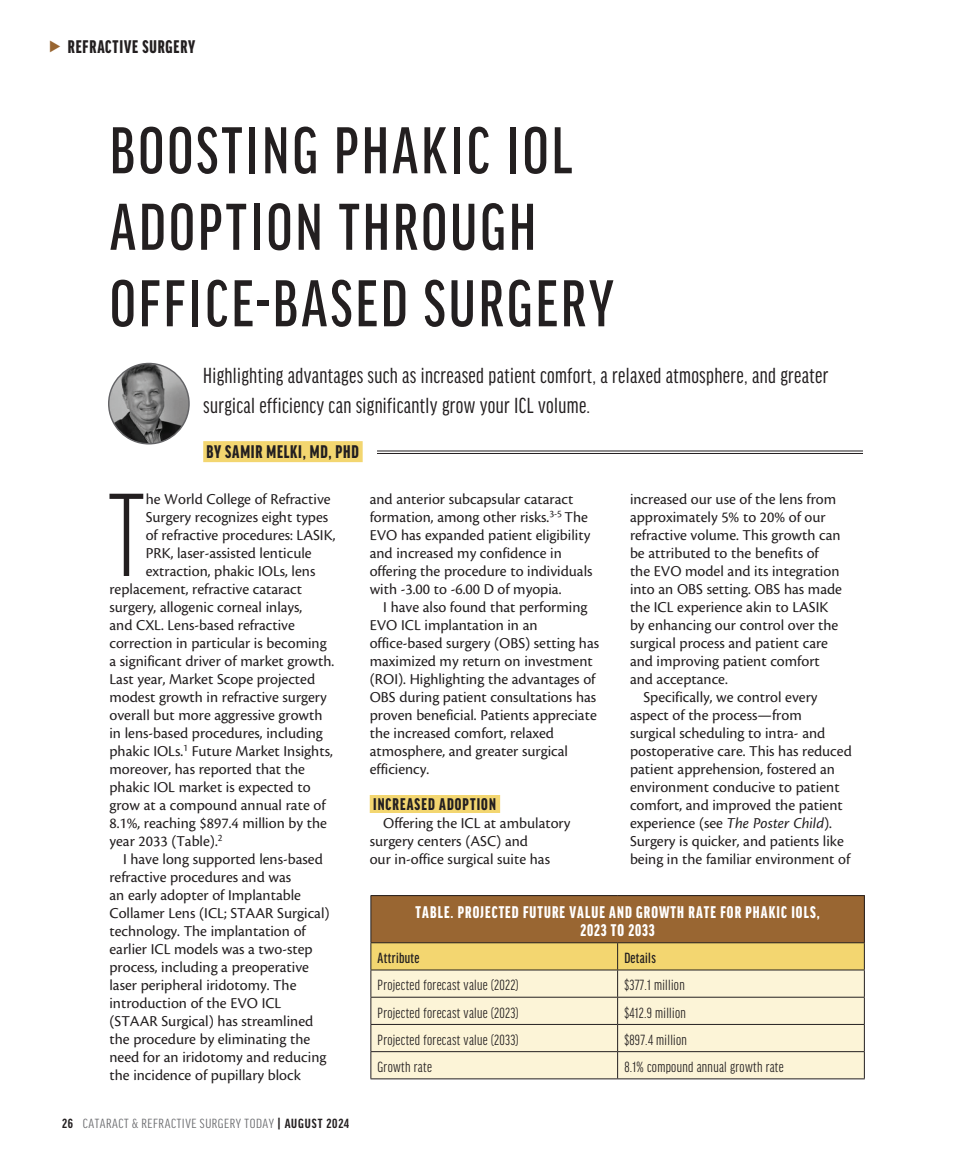
<style>
.page{position:relative;width:972px;height:1161px;background:#fff}
.page>*{position:absolute;margin:0;border:0;box-sizing:border-box;transform-origin:0 0}
.body_first{font:300 extra-condensed 126.15px "Good Headline Pro";color:#231f20}
.headline{font:500 extra-condensed 70.5px/76.5px "Good Headline Pro";letter-spacing:.045em;color:#231f20}
.deck{font:23.25px/30.8px "Good Headline Pro X Cond News";letter-spacing:.015em;color:#231f20}
.author{font:900 extra-condensed 19.5px "Good Headline Pro";letter-spacing:.04em;color:#231f20}
.table_header{font:900 extra-condensed 18px/18px "Good Headline Pro";letter-spacing:.06em;color:#fff;text-align:center}
.subhead{font:900 extra-condensed 18px "Good Headline Pro";letter-spacing:.06em;color:#231f20}
.body{font:15.75px/18px "Cronos Pro";color:#231f20}
.body_first-2{font:15.75px "Cronos Pro";color:#231f20}
.table_body{font:extra-condensed 15.75px "Good Headline Pro";letter-spacing:.02em;color:#231f20}
.table_subhead{font:500 extra-condensed 15.75px "Good Headline Pro";letter-spacing:.02em;color:#231f20}
.t1{font:extra-condensed 14.1px "Good Headline Pro";letter-spacing:.035em;color:#6c6d70;scale:1.11 1}
.s1{font-weight:700;color:#231f20}
.s2{font-style:italic}
</style>
<div class="page">
<div style="left:370px;top:795px;width:130px;height:18px;background:#f3d670"></div>
<div style="left:203px;top:441px;width:160px;height:21px;background:#f3d670"></div>
<hr style="left:377px;top:451px;width:486px;height:1px;background:#231f20">
<hr style="left:377px;top:453px;width:486px;height:1px;background:#231f20">
<img style="left:109px;top:363px;width:80px;height:81px;border-radius:40px">
<div style="left:108px;top:363px;width:82px;height:82px;border:1px solid #636366;border-radius:50%"></div>
<div style="left:371px;top:896px;width:493px;height:47px;background:#996632"></div>
<hr style="left:370px;top:895px;width:248px;height:1px;background:#231f20">
<hr style="left:370px;top:896px;width:1px;height:46px;background:#231f20">
<hr style="left:618px;top:895px;width:247px;height:1px;background:#231f20">
<hr style="left:864px;top:896px;width:1px;height:46px;background:#231f20">
<hr style="left:370px;top:942px;width:248px;height:1px;background:#231f20">
<hr style="left:618px;top:942px;width:247px;height:1px;background:#231f20">
<svg style="left:370px;top:943px;width:495px;height:135px;background:#f2e6bc"></svg>
<hr style="left:370px;top:1078px;width:248px;height:1px;background:#231f20">
<hr style="left:618px;top:1078px;width:247px;height:1px;background:#231f20">
<p class="author" style="left:68px;top:37px;width:129px">REFRACTIVE SURGERY</p>
<p class="headline" style="left:110px;top:113px;width:505px">BOOSTING PHAKIC IOL<br>ADOPTION THROUGH<br>OFFICE-BASED SURGERY</p>
<p class="deck" style="left:203px;top:360px;width:627px">Highlighting advantages such as increased patient comfort, a relaxed atmosphere, and greater surgical efficiency can significantly grow your ICL volume.</p>
<p class="author" style="left:206px;top:442px;width:154px">BY SAMIR MELKI, MD, PHD</p>
<p class="body_first" style="left:108px;top:473px;width:37px">T</p>
<p class="body_first-2" style="left:146px;top:490px;width:186px">he World College of Refractive</p>
<p class="body_first-2" style="left:146px;top:508px;width:184px">Surgery recognizes eight types</p>
<p class="body_first-2" style="left:146px;top:526px;width:191px">of refractive procedures: LASIK,</p>
<p class="body_first-2" style="left:146px;top:544px;width:168px">PRK, laser-assisted lenticule</p>
<p class="body_first-2" style="left:146px;top:562px;width:171px">extraction, phakic IOLs, lens</p>
<p class="body_first-2" style="left:110px;top:580px;width:194px">replacement, refractive cataract</p>
<p class="body_first-2" style="left:110px;top:598px;width:194px">surgery, allogenic corneal inlays,</p>
<p class="body_first-2" style="left:110px;top:616px;width:187px">and CXL. Lens-based refractive</p>
<p class="body_first-2" style="left:110px;top:634px;width:219px">correction in particular is becoming</p>
<p class="body_first-2" style="left:110px;top:652px;width:226px">a significant driver of market growth.</p>
<p class="body_first-2" style="left:110px;top:670px;width:207px">Last year, Market Scope projected</p>
<p class="body_first-2" style="left:110px;top:688px;width:219px">modest growth in refractive surgery</p>
<p class="body_first-2" style="left:110px;top:706px;width:215px">overall but more aggressive growth</p>
<p class="body_first-2" style="left:110px;top:724px;width:215px">in lens-based procedures, including</p>
<p class="body_first-2" style="left:110px;top:742px;width:225px">phakic IOLs.<sup>1</sup> Future Market Insights,</p>
<p class="body_first-2" style="left:110px;top:760px;width:197px">moreover, has reported that the</p>
<p class="body_first-2" style="left:110px;top:778px;width:203px">phakic IOL market is expected to</p>
<p class="body_first-2" style="left:110px;top:796px;width:218px">grow at a compound annual rate of</p>
<p class="body_first-2" style="left:110px;top:814px;width:219px">8.1%, reaching $897.4 million by the</p>
<p class="body_first-2" style="left:110px;top:832px;width:115px">year 2033 (Table).<sup>2</sup></p>
<p class="body" style="left:110px;top:850px;width:222px;text-indent:14px">I have long supported lens-based refractive procedures and was<br>an early adopter of Implantable<br>Collamer Lens (ICL; STAAR Surgical) technology. The implantation of earlier ICL models was a two-step process, including a preoperative laser peripheral iridotomy. The introduction of the EVO ICL (STAAR Surgical) has streamlined the procedure by eliminating the need for an iridotomy and reducing the incidence of pupillary block</p>
<p class="t1" style="left:62px;top:1117px;width:260px"><span class="s1">26</span> CATARACT &amp; REFRACTIVE SURGERY TODAY <span class="s1">| AUGUST 2024</span></p>
<p class="body" style="left:370px;top:490px;width:224px">and anterior subcapsular cataract formation, among other risks.<sup>3-5</sup> The EVO has expanded patient eligibility and increased my confidence in offering the procedure to individuals with -3.00 to -6.00 D of myopia.</p>
<p class="body" style="left:370px;top:598px;width:231px;text-indent:14px">I have also found that performing EVO ICL implantation in an office-based surgery (OBS) setting has maximized my return on investment (ROI). Highlighting the advantages of OBS during patient consultations has proven beneficial. Patients appreciate the increased comfort, relaxed atmosphere, and greater surgical efficiency.</p>
<p class="subhead" style="left:373px;top:795px;width:124px">INCREASED ADOPTION</p>
<p class="body" style="left:370px;top:814px;width:202px;text-indent:14px">Offering the ICL at ambulatory surgery centers (ASC) and<br>our in-office surgical suite has</p>
<p class="body" style="left:630px;top:490px;width:214px">increased our use of the lens from approximately 5% to 20% of our refractive volume. This growth can be attributed to the benefits of the EVO model and its integration into an OBS setting. OBS has made the ICL experience akin to LASIK by enhancing our control over the surgical process and patient care and improving patient comfort and acceptance.</p>
<p class="body" style="left:630px;top:688px;width:223px;text-indent:14px">Specifically, we control every aspect of the process—from<br>surgical scheduling to intra- and postoperative care. This has reduced patient apprehension, fostered an environment conducive to patient comfort, and improved the patient experience (see <span class="s2">The Poster Child</span>).<br>Surgery is quicker, and patients like being in the familiar environment of</p>
<p class="table_header" style="left:416px;top:903px;width:406px">TABLE. PROJECTED FUTURE VALUE AND GROWTH RATE FOR PHAKIC IOLS,<br>2023 TO 2033</p>
<p class="table_subhead" style="left:378px;top:950px;width:43px">Attribute</p>
<p class="table_subhead" style="left:624px;top:950px;width:33px">Details</p>
<p class="table_body" style="left:378px;top:978px;width:143px">Projected forecast value (2022)</p>
<p class="table_body" style="left:624px;top:978px;width:62px">$377.1 million</p>
<p class="table_body" style="left:378px;top:1005px;width:143px">Projected forecast value (2023)</p>
<p class="table_body" style="left:624px;top:1005px;width:63px">$412.9 million</p>
<p class="table_body" style="left:378px;top:1032px;width:143px">Projected forecast value (2033)</p>
<p class="table_body" style="left:624px;top:1032px;width:64px">$897.4 million</p>
<p class="table_body" style="left:378px;top:1059px;width:56px">Growth rate</p>
<p class="table_body" style="left:624px;top:1059px;width:161px">8.1% compound annual growth rate</p>
</div>
